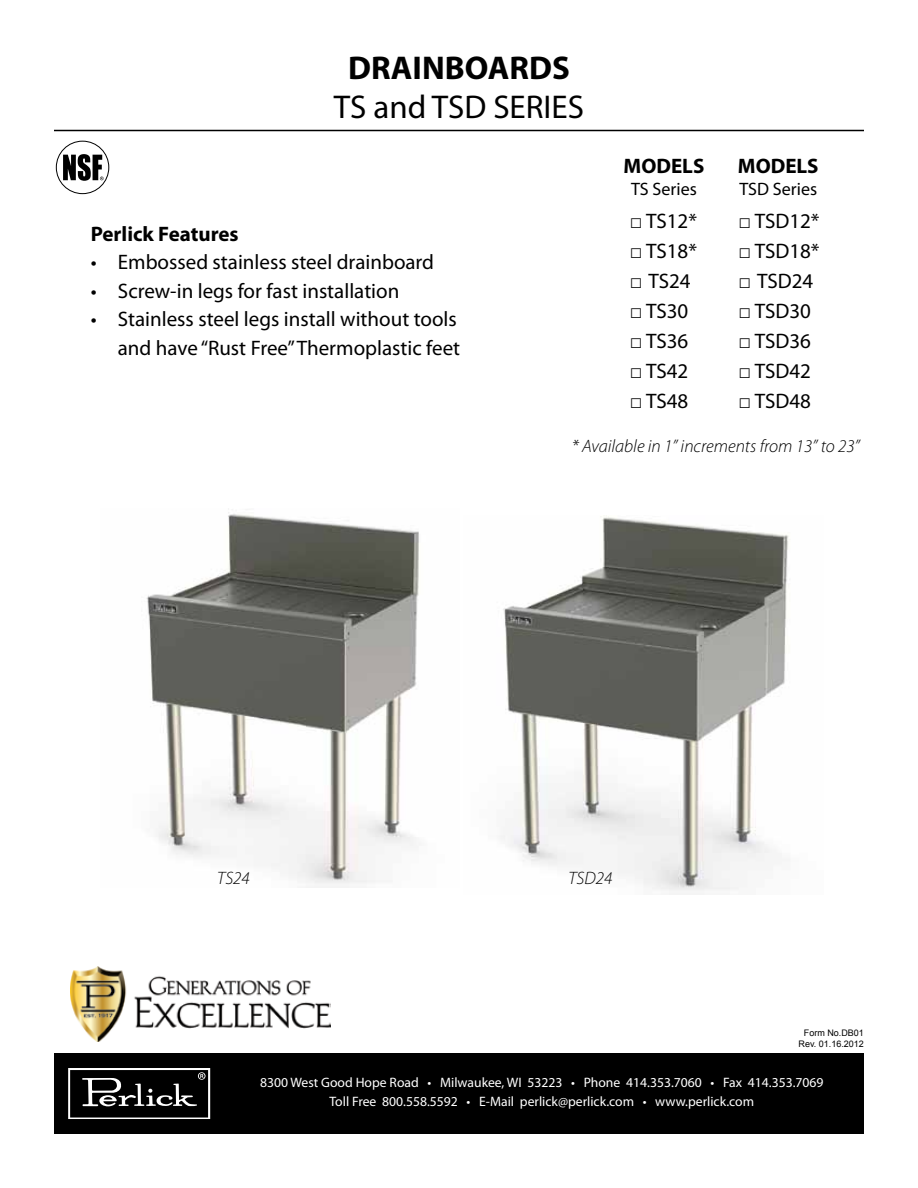
<style>
.page{position:relative;width:918px;height:1188px;background:#fff}
.page>*{position:absolute;margin:0;border:0;box-sizing:border-box;transform-origin:0 0}
.t1{font:33px "Myriad Pro";color:#000}
.t2{font:700 33px "Myriad Pro";color:#000}
.t3{font:21px/28.5px "Myriad Pro";color:#000;text-align:right}
.t4{font:700 21px "Myriad Pro";color:#000}
.t5{font:italic 300 18px "Myriad Pro";color:#000}
.t6{font:18px "Myriad Pro";color:#000}
.t7{font:13.65px/19.5px "Myriad Pro";color:#fff;text-align:center}
.t8{font:9px/10.8px "Arial";color:#000;text-align:center}
.s1{font-family:"Arial"}
</style>
<div class="page">
<hr style="left:54px;top:130px;width:810px;height:1px;background:#000">
<img style="left:71px;top:967px;width:260px;height:74px">
<img style="left:146px;top:512px;width:273px;height:375px">
<img style="left:500px;top:516px;width:290px;height:379px">
<div style="left:54px;top:1053px;width:810px;height:81px;background:#000"></div>
<svg style="left:68px;top:1068px;width:143px;height:51px"></svg>
<div style="left:56px;top:141px;width:53px;height:53px;border:1px solid #000;border-radius:50%"></div>
<svg style="left:63px;top:154px;width:41px;height:27px"></svg>
<h1 class="t2" style="left:348px;top:46px;width:223px">DRAINBOARDS</h1>
<h1 class="t1" style="left:334px;top:87px;width:252px">TS and TSD SERIES</h1>
<p class="t4" style="left:91px;top:220px;width:149px">Perlick Features</p>
<p class="t3" style="left:91px;top:248px;width:345px">• Embossed stainless steel drainboard</p>
<p class="t3" style="left:91px;top:276px;width:310px">• Screw-in legs for fast installation</p>
<p class="t3" style="left:91px;top:305px;width:371px">• Stainless steel legs install without tools and have “Rust Free”Thermoplastic feet</p>
<p class="t4" style="left:624px;top:152px;width:82px">MODELS</p>
<p class="t6" style="left:631px;top:178px;width:67px">TS Series</p>
<p class="t3" style="left:630px;top:207px;width:69px"><span class="s1">□</span> TS12*</p>
<p class="t3" style="left:630px;top:237px;width:69px"><span class="s1">□</span> TS18*</p>
<p class="t3" style="left:630px;top:267px;width:62px"><span class="s1">□</span> TS24</p>
<p class="t3" style="left:630px;top:297px;width:60px"><span class="s1">□</span> TS30</p>
<p class="t3" style="left:630px;top:327px;width:60px"><span class="s1">□</span> TS36</p>
<p class="t3" style="left:630px;top:357px;width:60px"><span class="s1">□</span> TS42</p>
<p class="t3" style="left:630px;top:387px;width:60px"><span class="s1">□</span> TS48</p>
<p class="t4" style="left:738px;top:152px;width:82px">MODELS</p>
<p class="t6" style="left:739px;top:178px;width:79px">TSD Series</p>
<p class="t3" style="left:739px;top:207px;width:83px"><span class="s1">□</span> TSD12*</p>
<p class="t3" style="left:739px;top:237px;width:83px"><span class="s1">□</span> TSD18*</p>
<p class="t3" style="left:739px;top:267px;width:76px"><span class="s1">□</span> TSD24</p>
<p class="t3" style="left:739px;top:297px;width:74px"><span class="s1">□</span> TSD30</p>
<p class="t3" style="left:739px;top:327px;width:74px"><span class="s1">□</span> TSD36</p>
<p class="t3" style="left:739px;top:357px;width:74px"><span class="s1">□</span> TSD42</p>
<p class="t3" style="left:739px;top:387px;width:74px"><span class="s1">□</span> TSD48</p>
<p class="t5" style="left:572px;top:435px;width:289px">* Available in 1” increments from 13” to 23”</p>
<p class="t5" style="left:217px;top:867px;width:34px">TS24</p>
<p class="t5" style="left:568px;top:867px;width:45px">TSD24</p>
<p class="t8" style="left:799px;top:1028px;width:67px">Form No.DB01<br>Rev. 01.16.2012</p>
<p class="t7" style="left:260px;top:1072px;width:565px">8300 West Good Hope Road • Milwaukee, WI 53223 • Phone 414.353.7060 • Fax 414.353.7069<br>Toll Free 800.558.5592 • E-Mail perlick@perlick.com • www.perlick.com</p>
</div>
